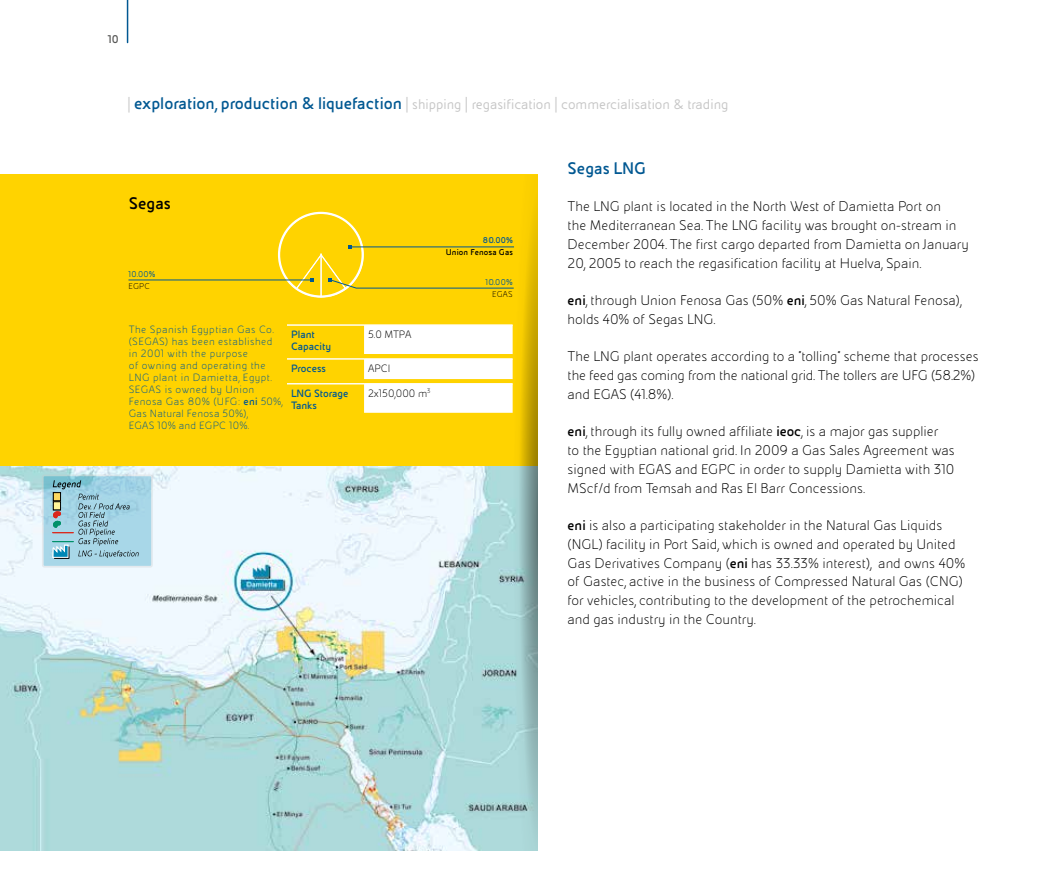
<style>
.page{position:relative;width:1063px;height:893px;background:#fff}
.page>*{position:absolute;margin:0;border:0;box-sizing:border-box;transform-origin:0 0}
.t1{font:700 18px "Eni Exp";color:#005892}
.t2{font:700 18px "Eni Exp";color:#000}
.t3{font:300 15px/18.8px "Eni Exp";color:#000}
.t4{font:15px "Eni Exp";color:#c6c6c6}
.t5{font:700 12px "Eni Exp";color:#575756}
.t6{font:700 11.4px/12px "Eni Exp";color:#005892}
.t7{font:300 11.4px "Eni Exp";color:#000}
.t8{font:300 11.25px/12px "Eni Exp";letter-spacing:.04em;color:#005892}
.t9{font:700 9px "Eni Exp";letter-spacing:.02em;color:#000}
.t10{font:9px "Eni Exp";letter-spacing:.025em;color:#005892}
.t11{font:300 9px "Eni Exp";letter-spacing:.01em;color:#000}
.t12{font:700 9px "Eni Exp";color:#005892}
.s1{font-weight:700;font-size:18px;color:#005892}
.s2{font-weight:700}
</style>
<div class="page">
<hr style="left:127px;top:0;width:1px;height:43px;background:#005892">
<div style="left:0;top:174px;width:538px;height:474px;background:#ffd300"></div>
<hr style="left:128px;top:280px;width:185px;height:1px;background:#005892">
<img style="left:0;top:466px;width:538px;height:385px">
<svg style="left:43px;top:475px;width:109px;height:92px;background:#a2d3e4"></svg>
<div style="left:42px;top:474px;width:111px;height:94px;border:2px solid #c6c6c6;border-radius:2px"></div>
<svg style="left:52px;top:480px;width:87px;height:79px;background:#95c0ce"></svg>
<svg style="left:274px;top:201px;width:264px;height:649px"></svg>
<p class="t5" style="left:108px;top:33px;width:12px">10</p>
<p class="t4" style="left:128px;top:96px;width:602px">| <span class="s1">exploration, production &amp; liquefaction</span> | shipping | regasification | commercialisation &amp; trading</p>
<p class="t2" style="left:129px;top:194px;width:44px">Segas</p>
<p class="t10" style="left:128px;top:269px;width:29px">10.00%</p>
<p class="t11" style="left:128px;top:281px;width:23px">EGPC</p>
<p class="t8" style="left:129px;top:324px;width:156px">The Spanish Egyptian Gas Co. (SEGAS) has been established in 2001 with the purpose<br>of owning and operating the<br>LNG plant in Damietta, Egypt.<br>SEGAS is owned by Union<br>Fenosa Gas 80% (UFG: <span class="s2">eni</span> 50%,<br>Gas Natural Fenosa 50%),<br>EGAS 10% and EGPC 10%.</p>
<p class="t6" style="left:291px;top:328px;width:42px">Plant<br>Capacity</p>
<p class="t7" style="left:368px;top:329px;width:45px">5.0 MTPA</p>
<p class="t6" style="left:291px;top:362px;width:36px">Process</p>
<p class="t7" style="left:368px;top:362px;width:24px">APCI</p>
<p class="t6" style="left:291px;top:387px;width:59px">LNG Storage<br>Tanks</p>
<p class="t7" style="left:368px;top:387px;width:64px">2x150,000 m<sup>3</sup></p>
<p class="t12" style="left:483px;top:236px;width:32px">80.00%</p>
<p class="t9" style="left:446px;top:248px;width:69px">Union Fenosa Gas</p>
<p class="t10" style="left:486px;top:277px;width:29px">10.00%</p>
<p class="t11" style="left:492px;top:289px;width:22px">EGAS</p>
<p class="t1" style="left:568px;top:159px;width:80px">Segas LNG</p>
<p class="t3" style="left:568px;top:198px;width:403px">The LNG plant is located in the North West of Damietta Port on<br>the Mediterranean Sea. The LNG facility was brought on-stream in December 2004. The first cargo departed from Damietta on January 20, 2005 to reach the regasification facility at Huelva, Spain.</p>
<p class="t3" style="left:568px;top:291px;width:396px"><span class="s2">eni</span>, through Union Fenosa Gas (50% <span class="s2">eni</span>, 50% Gas Natural Fenosa), holds 40% of Segas LNG.</p>
<p class="t3" style="left:568px;top:348px;width:413px">The LNG plant operates according to a “tolling” scheme that processes the feed gas coming from the national grid. The tollers are UFG (58.2%) and EGAS (41.8%).</p>
<p class="t3" style="left:568px;top:423px;width:389px"><span class="s2">eni</span>, through its fully owned affiliate <span class="s2">ieoc</span>, is a major gas supplier<br>to the Egyptian national grid. In 2009 a Gas Sales Agreement was signed with EGAS and EGPC in order to supply Damietta with 310<br>MScf/d from Temsah and Ras El Barr Concessions.</p>
<p class="t3" style="left:568px;top:516px;width:399px"><span class="s2">eni</span> is also a participating stakeholder in the Natural Gas Liquids (NGL) facility in Port Said, which is owned and operated by United Gas Derivatives Company (<span class="s2">eni</span> has 33.33% interest), and owns 40% of Gastec, active in the business of Compressed Natural Gas (CNG) for vehicles, contributing to the development of the petrochemical and gas industry in the Country.</p>
</div>
